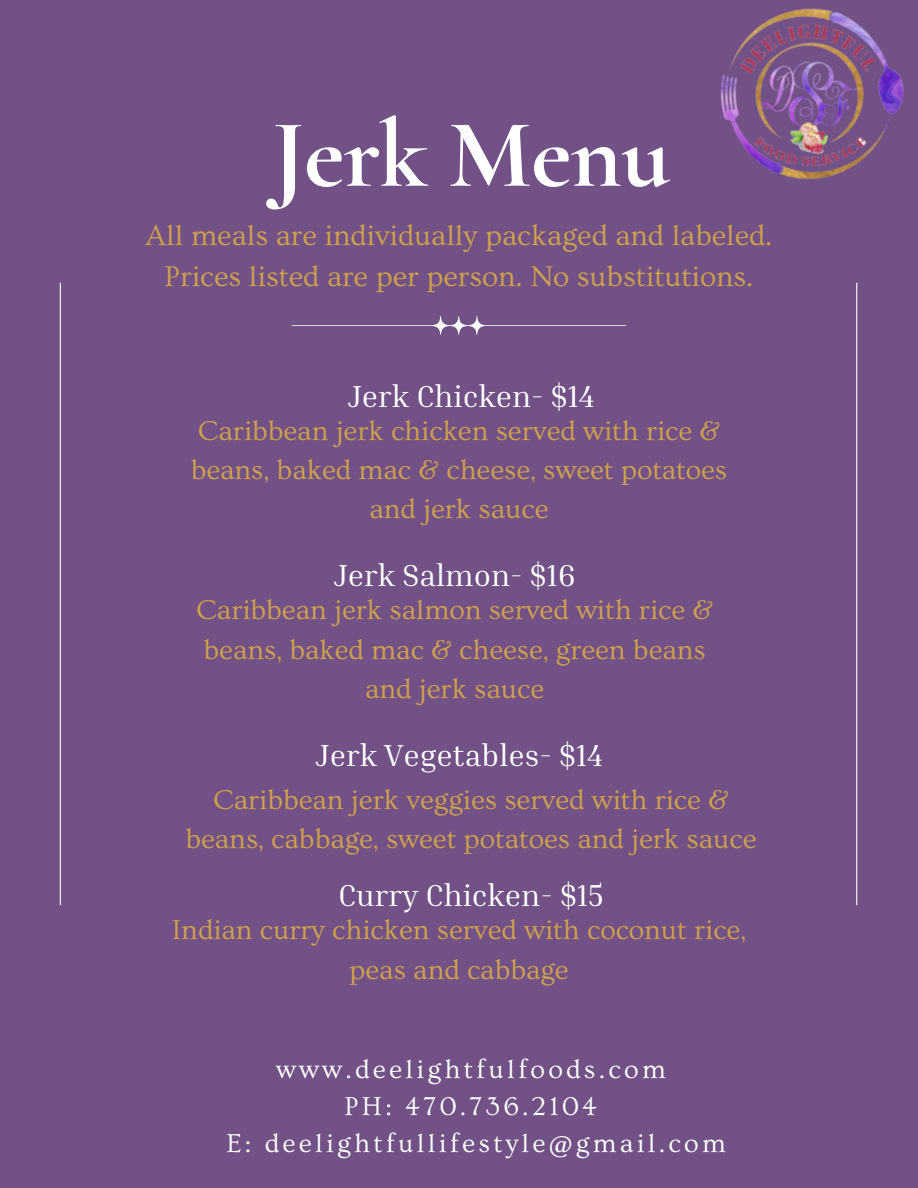
<style>
.page{position:relative;width:918px;height:1188px;background:#715186}
.page>*{position:absolute;margin:0;border:0;box-sizing:border-box;transform-origin:0 0}
.t1{font:700 97.5px "Cormorant Garamond";letter-spacing:-.01em;color:#fff}
.t2{font:31.05px "Inria Serif";color:#fff}
.t3{font:29.85px/41.7px "Ovo";color:#cfa14d;text-align:center}
.t4{font:28.5px/39.3px "Ovo";color:#cfa14d;text-align:center}
.t5{font:27px "Ovo";letter-spacing:.12em;color:#fff}
</style>
<div class="page">
<svg style="left:292px;top:316px;width:334px;height:19px"></svg>
<hr style="left:60px;top:283px;width:1px;height:622px;background:#fff">
<hr style="left:856px;top:283px;width:1px;height:622px;background:#fff">
<img style="left:720px;top:8px;width:184px;height:172px">
<p class="t1" style="left:272px;top:96px;width:400px">Jerk Menu</p>
<p class="t3" style="left:146px;top:215px;width:628px">All meals are individually packaged and labeled.<br>Prices listed are per person. No substitutions.</p>
<p class="t2" style="left:348px;top:377px;width:248px">Jerk Chicken- $14</p>
<p class="t4" style="left:191px;top:411px;width:538px">Caribbean jerk chicken served with rice &amp; beans, baked mac &amp; cheese, sweet potatoes and jerk sauce</p>
<p class="t2" style="left:334px;top:556px;width:243px">Jerk Salmon- $16</p>
<p class="t4" style="left:196px;top:591px;width:519px">Caribbean jerk salmon served with rice &amp; beans, baked mac &amp; cheese, green beans and jerk sauce</p>
<p class="t2" style="left:315px;top:736px;width:288px">Jerk Vegetables- $14</p>
<p class="t4" style="left:185px;top:780px;width:572px">Caribbean jerk veggies served with rice &amp; beans, cabbage, sweet potatoes and jerk sauce</p>
<p class="t2" style="left:338px;top:876px;width:267px">Curry Chicken- $15</p>
<p class="t4" style="left:172px;top:911px;width:576px">Indian curry chicken served with coconut rice, peas and cabbage</p>
<p class="t5" style="left:276px;top:1054px;width:391px">www.deelightfulfoods.com</p>
<p class="t5" style="left:345px;top:1091px;width:254px">PH: 470.736.2104</p>
<p class="t5" style="left:226px;top:1129px;width:501px">E: deelightfullifestyle@gmail.com</p>
</div>
